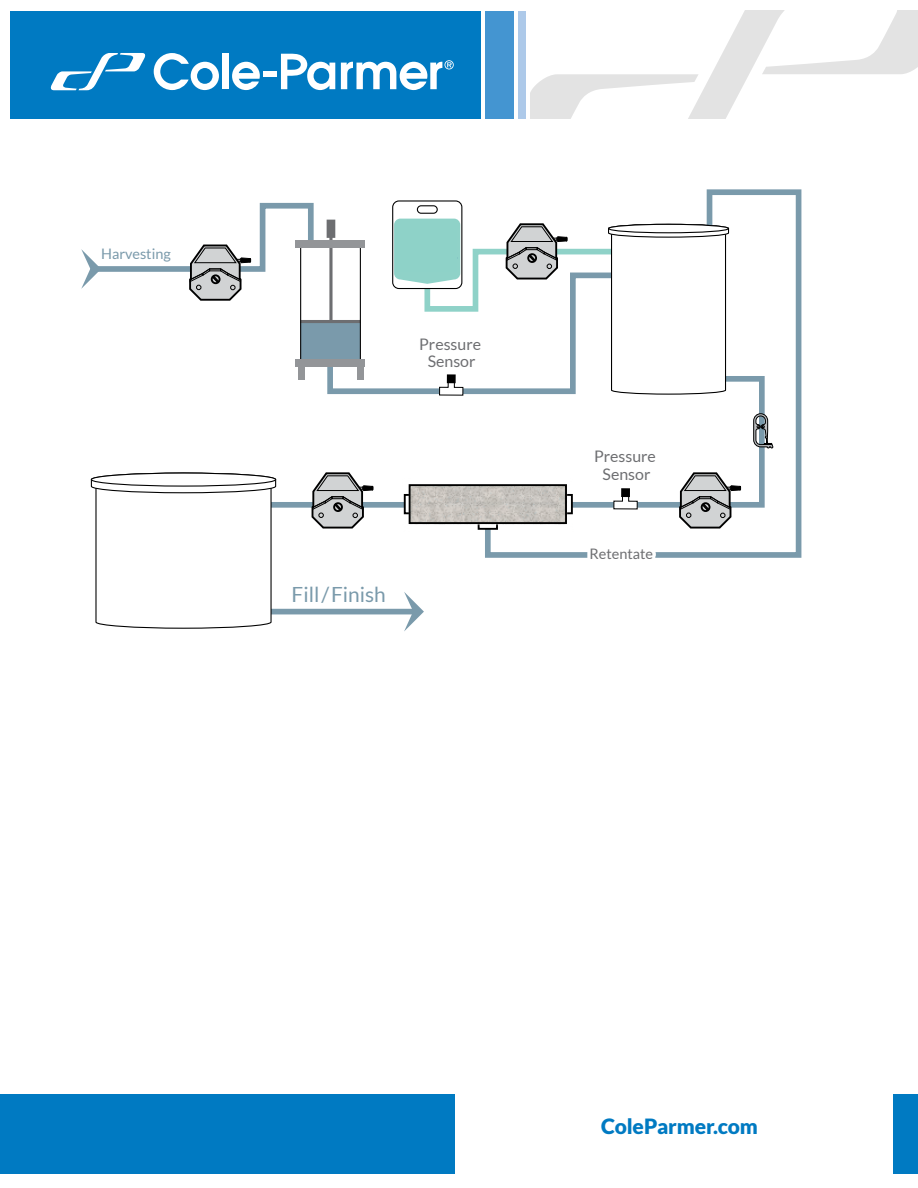
<style>
.page{position:relative;width:918px;height:1188px;background:#fff}
.page>*{position:absolute;margin:0;border:0;box-sizing:border-box;transform-origin:0 0}
.t1{font:900 21px "Lato";letter-spacing:-.005em;color:#007ac2}
.t2{font:20.85px "Lato";color:#7a9aab}
.t3{font:15.9px/17.4px "Lato";color:#6d6e71;text-align:center}
.t4{font:15.9px "Helvetica Neue";color:#6d6e71}
.t5{font:14.4px "Lato";color:#7a9aab}
</style>
<div class="page">
<div style="left:10px;top:12px;width:470px;height:107px;background:#007ac2"></div>
<svg style="left:154px;top:53px;width:65px;height:37px"></svg>
<div style="left:223px;top:54px;width:6px;height:35px;background:#fff"></div>
<svg style="left:232px;top:62px;width:28px;height:28px"></svg>
<div style="left:264px;top:71px;width:13px;height:6px;background:#fff"></div>
<svg style="left:281px;top:54px;width:54px;height:36px"></svg>
<svg style="left:341px;top:60px;width:113px;height:30px"></svg>
<svg style="left:51px;top:53px;width:95px;height:37px"></svg>
<div style="left:486px;top:12px;width:28px;height:107px;background:#4495d1"></div>
<div style="left:518px;top:12px;width:8px;height:107px;background:#adc9e9"></div>
<svg style="left:530px;top:11px;width:388px;height:107px"></svg>
<div style="left:0;top:1094px;width:455px;height:80px;background:#007ac2"></div>
<div style="left:893px;top:1094px;width:25px;height:80px;background:#007ac2"></div>
<svg style="left:659px;top:189px;width:143px;height:369px"></svg>
<div style="left:253px;top:609px;width:163px;height:5px;background:#7a9aab"></div>
<svg style="left:277px;top:373px;width:491px;height:137px"></svg>
<svg style="left:90px;top:472px;width:187px;height:157px"></svg>
<div style="left:91px;top:473px;width:185px;height:13px;background:#fff;border-radius:50%"></div>
<div style="left:91px;top:473px;width:185px;height:14px;border:1px solid #000;border-radius:50%"></div>
<svg style="left:404px;top:592px;width:20px;height:39px"></svg>
<img style="left:358px;top:433px;width:260px;height:125px">
<svg style="left:412px;top:487px;width:152px;height:34px;background:#c6c2bd"></svg>
<div style="left:409px;top:484px;width:158px;height:40px;border:2px solid #000"></div>
<svg style="left:311px;top:471px;width:62px;height:58px"></svg>
<svg style="left:81px;top:200px;width:649px;height:197px"></svg>
<svg style="left:678px;top:471px;width:63px;height:58px"></svg>
<svg style="left:753px;top:413px;width:21px;height:66px"></svg>
<svg style="left:584px;top:456px;width:75px;height:102px"></svg>
<div style="left:115px;top:535px;width:140px;height:38px;background:#fff"></div>
<div style="left:629px;top:290px;width:81px;height:44px;background:#fff"></div>
<div style="left:175px;top:304px;width:83px;height:21px;background:#fff"></div>
<div style="left:666px;top:450px;width:83px;height:21px;background:#fff"></div>
<div style="left:490px;top:284px;width:74px;height:20px;background:#fff"></div>
<div style="left:294px;top:531px;width:83px;height:21px;background:#fff"></div>
<div style="left:250px;top:395px;width:163px;height:25px;background:#fff"></div>
<div style="left:436px;top:460px;width:109px;height:21px;background:#fff"></div>
<div style="left:395px;top:230px;width:62px;height:41px;background:#8ed2c8"></div>
<p class="t5" style="left:101px;top:246px;width:71px">Harvesting</p>
<p class="t3" style="left:419px;top:335px;width:63px">Pressure<br>Sensor</p>
<h2 class="t2" style="left:292px;top:583px;width:96px">Fill/Finish</h2>
<p class="t3" style="left:594px;top:448px;width:63px">Pressure<br>Sensor</p>
<p class="t4" style="left:589px;top:544px;width:66px">Retentate</p>
<h1 class="t1" style="left:601px;top:1114px;width:158px">ColeParmer.com</h1>
</div>
